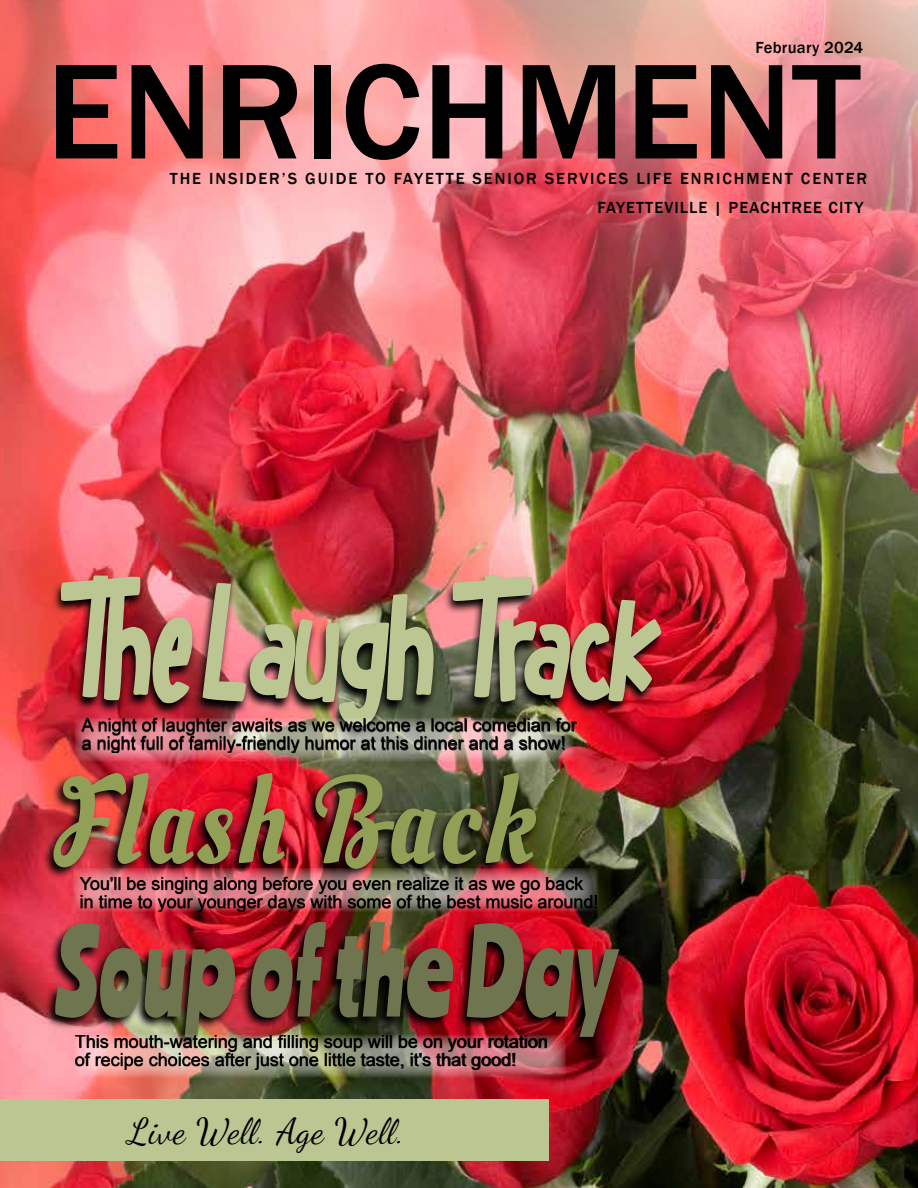
<style>
.page{position:relative;width:918px;height:1188px;background:#fff}
.page>*{position:absolute;margin:0;border:0;box-sizing:border-box;transform-origin:0 0}
.t1{font:157.5px "Hellofreeday DEMO";color:#bcc692;scale:.8 1}
.t2{font:500 139.95px "Franklin Gothic";letter-spacing:-.005em;color:#000}
.t3{font:121.8px "Oleo Script Swash Caps";color:#929f57;scale:.8 1}
.t4{font:112.5px "Ranchers";color:#6f754f;scale:.8 1}
.t5{font:36px "Dancing Script";letter-spacing:.02em;color:#000}
.t6{font:18px/18px "Arial";color:#000}
.t7{font:500 16.5px "Franklin Gothic";letter-spacing:.115em;color:#000}
.t8{font:500 16.5px "Franklin Gothic";letter-spacing:.065em;color:#000}
.t9{font:500 16.5px "Franklin Gothic";letter-spacing:.015em;color:#000}
</style>
<div class="page">
<img style="left:0;top:0;width:918px;height:1188px">
<img style="left:44px;top:919px;width:578px;height:131px">
<div style="left:18px;top:27px;width:879px;height:170px;background:#fff;opacity:.26"></div>
<img style="left:42px;top:771px;width:498px;height:110px">
<img style="left:51px;top:575px;width:615px;height:166px">
<div style="left:0;top:1099px;width:549px;height:62px;background:#bcc692"></div>
<svg style="left:68px;top:728px;width:4px;height:24px"></svg>
<img style="left:75px;top:718px;width:498px;height:43px">
<img style="left:82px;top:718px;width:495px;height:35px">
<img style="left:73px;top:868px;width:525px;height:43px">
<img style="left:75px;top:1035px;width:491px;height:43px">
<img style="left:80px;top:877px;width:517px;height:35px">
<img style="left:75px;top:1035px;width:471px;height:35px">
<p class="t9" style="left:755px;top:37px;width:109px">February 2024</p>
<h2 class="t2" style="left:46px;top:25px;width:816px">ENRICHMENT</h2>
<p class="t7" style="left:170px;top:169px;width:699px">THE INSIDER’S GUIDE TO FAYETTE SENIOR SERVICES LIFE ENRICHMENT CENTER</p>
<p class="t8" style="left:597px;top:198px;width:268px">FAYETTEVILLE | PEACHTREE CITY</p>
<h1 class="t1" style="left:54px;top:568px;width:778px">The Laugh Track</h1>
<p class="t6" style="left:82px;top:716px;width:496px">A night of laughter awaits as we welcome a local comedian for a night full of family-friendly humor at this dinner and a show!</p>
<h3 class="t3" style="left:54px;top:748px;width:617px">Flash Back</h3>
<p class="t6" style="left:80px;top:875px;width:520px">You'll be singing along before you even realize it as we go back in time to your younger days with some of the best music around!</p>
<h3 class="t4" style="left:53px;top:899px;width:701px">Soup of the Day</h3>
<p class="t6" style="left:75px;top:1033px;width:474px">This mouth-watering and filling soup will be on your rotation of recipe choices after just one little taste, it's that good!</p>
<h3 class="t5" style="left:128px;top:1104px;width:278px">Live Well. Age Well.</h3>
</div>
